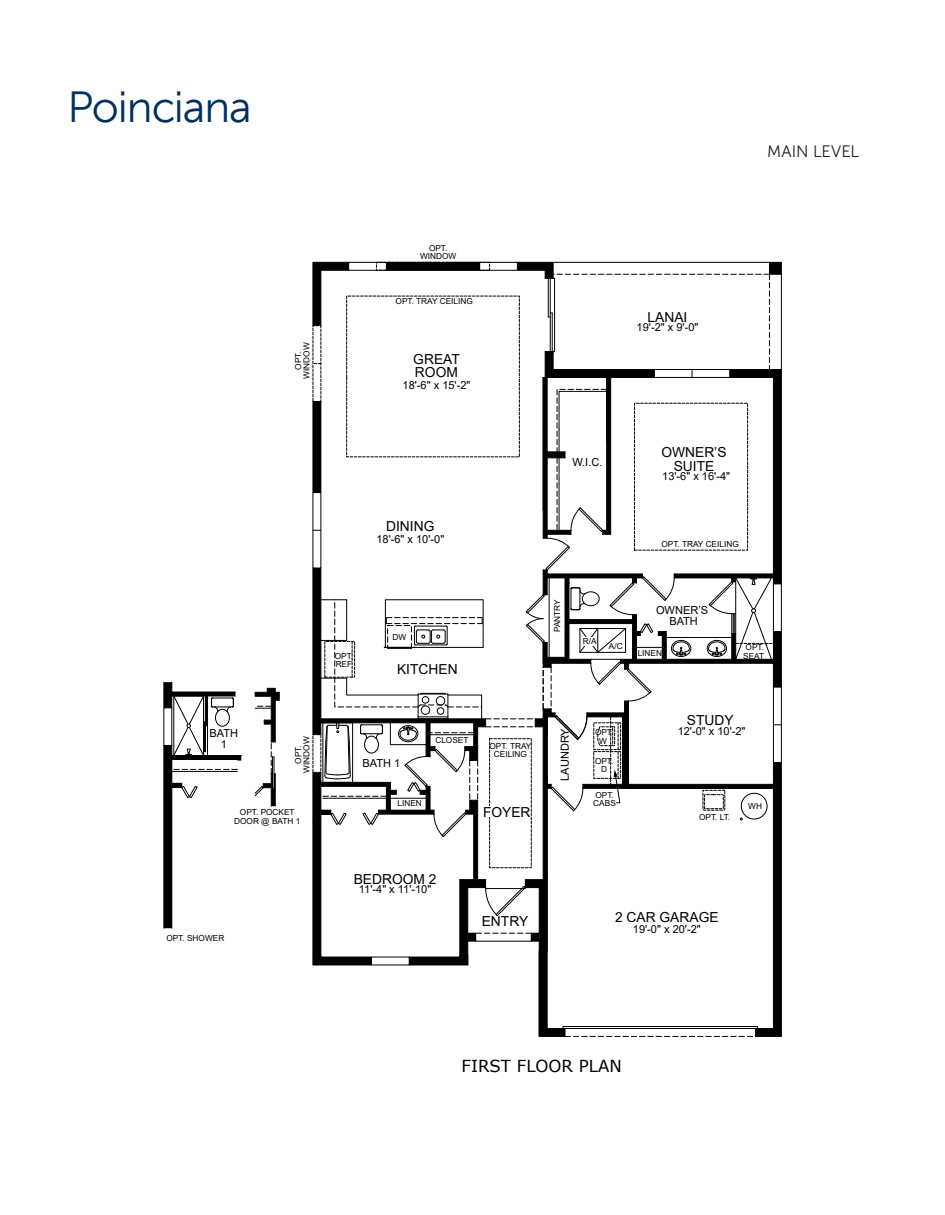
<style>
.page{position:relative;width:945px;height:1215px;background:#fff}
.page>*{position:absolute;margin:0;border:0;box-sizing:border-box;transform-origin:0 0}
.t1{font:43.5px "Museo Sans 300";letter-spacing:-.025em;color:#00305f}
.t2{font:16.5px "Verdana";color:#000}
.t3{font:16.5px "Museo Sans 300";color:#231f20}
.t4{font:13.8px/13.8px "Arial";color:#000}
.t5{font:11.1px/11.1px "Arial";color:#000;text-align:center}
.t6{font:8.25px/8.2px "Arial";color:#000;text-align:center}
</style>
<div class="page">
<svg style="left:312px;top:262px;width:470px;height:775px"></svg>
<svg style="left:254px;top:688px;width:26px;height:118px"></svg>
<svg style="left:164px;top:682px;width:77px;height:246px"></svg>
<h1 class="t1" style="left:68px;top:83px;width:186px">Poinciana</h1>
<h2 class="t3" style="left:767px;top:143px;width:93px">MAIN LEVEL</h2>
<p class="t6" style="left:294px;top:379px;width:38px;rotate:-90deg">OPT.<br>WINDOW</p>
<p class="t6" style="left:420px;top:244px;width:38px">OPT.<br>WINDOW</p>
<p class="t6" style="left:396px;top:297px;width:79px">OPT. TRAY CEILING</p>
<h3 class="t4" style="left:413px;top:352px;width:48px">GREAT<br>ROOM</h3>
<h3 class="t5" style="left:403px;top:380px;width:69px">18'-6" x 15'-2"</h3>
<h3 class="t4" style="left:648px;top:310px;width:41px">LANAI</h3>
<h3 class="t5" style="left:637px;top:322px;width:63px">19'-2" x 9'-0"</h3>
<h3 class="t4" style="left:386px;top:519px;width:50px">DINING</h3>
<h3 class="t5" style="left:376px;top:533px;width:69px">18'-6" x 10'-0"</h3>
<h3 class="t5" style="left:210px;top:727px;width:30px">BATH<br>1</h3>
<p class="t6" style="left:294px;top:773px;width:38px;rotate:-90deg">OPT.<br>WINDOW</p>
<p class="t6" style="left:335px;top:652px;width:20px;text-align:left">OPT.<br>REF</p>
<p class="t6" style="left:393px;top:633px;width:15px">DW</p>
<h3 class="t4" style="left:397px;top:663px;width:62px">KITCHEN</h3>
<h3 class="t5" style="left:363px;top:757px;width:39px">BATH 1</h3>
<p class="t6" style="left:435px;top:736px;width:35px">CLOSET</p>
<p class="t6" style="left:489px;top:742px;width:44px">OPT. TRAY<br>CEILING</p>
<p class="t6" style="left:398px;top:799px;width:26px">LINEN</p>
<p class="t6" style="left:240px;top:808px;width:56px">OPT. POCKET</p>
<h3 class="t4" style="left:483px;top:805px;width:49px">FOYER</h3>
<p class="t6" style="left:234px;top:817px;width:68px">DOOR @ BATH 1</p>
<h3 class="t4" style="left:354px;top:872px;width:84px">BEDROOM 2</h3>
<h3 class="t5" style="left:359px;top:883px;width:74px">11'-4" x 11'-10"</h3>
<h3 class="t5" style="left:572px;top:457px;width:32px">W.I.C.</h3>
<h3 class="t4" style="left:661px;top:445px;width:67px;text-align:center">OWNER’S<br>SUITE</h3>
<h3 class="t5" style="left:662px;top:470px;width:69px">13'-6" x 16'-4"</h3>
<p class="t6" style="left:553px;top:632px;width:34px;rotate:-90deg">PANTRY</p>
<p class="t6" style="left:661px;top:540px;width:79px">OPT. TRAY CEILING</p>
<p class="t6" style="left:583px;top:637px;width:15px">R/A</p>
<p class="t6" style="left:609px;top:642px;width:15px">A/C</p>
<h3 class="t5" style="left:656px;top:604px;width:54px">OWNER’S<br>BATH</h3>
<p class="t6" style="left:746px;top:643px;width:20px">OPT.</p>
<p class="t6" style="left:638px;top:649px;width:26px">LINEN</p>
<p class="t6" style="left:743px;top:652px;width:23px">SEAT</p>
<h3 class="t5" style="left:559px;top:781px;width:54px;rotate:-90deg">LAUNDRY</h3>
<p class="t6" style="left:595px;top:728px;width:20px">OPT.<br>W</p>
<p class="t6" style="left:595px;top:757px;width:20px">OPT.<br>D</p>
<p class="t6" style="left:593px;top:790px;width:24px;text-align:left">OPT.<br>CABS</p>
<h3 class="t4" style="left:687px;top:714px;width:48px">STUDY</h3>
<h3 class="t5" style="left:678px;top:726px;width:69px">12'-0" x 10'-2"</h3>
<p class="t6" style="left:699px;top:812px;width:33px">OPT. LT.</p>
<p class="t6" style="left:748px;top:802px;width:15px">WH</p>
<p class="t6" style="left:166px;top:934px;width:59px">OPT. SHOWER</p>
<h3 class="t4" style="left:482px;top:914px;width:48px">ENTRY</h3>
<h3 class="t4" style="left:615px;top:910px;width:105px">2 CAR GARAGE</h3>
<h3 class="t5" style="left:633px;top:923px;width:69px">19'-0" x 20'-2"</h3>
<h2 class="t2" style="left:462px;top:1055px;width:162px">FIRST FLOOR PLAN</h2>
</div>
